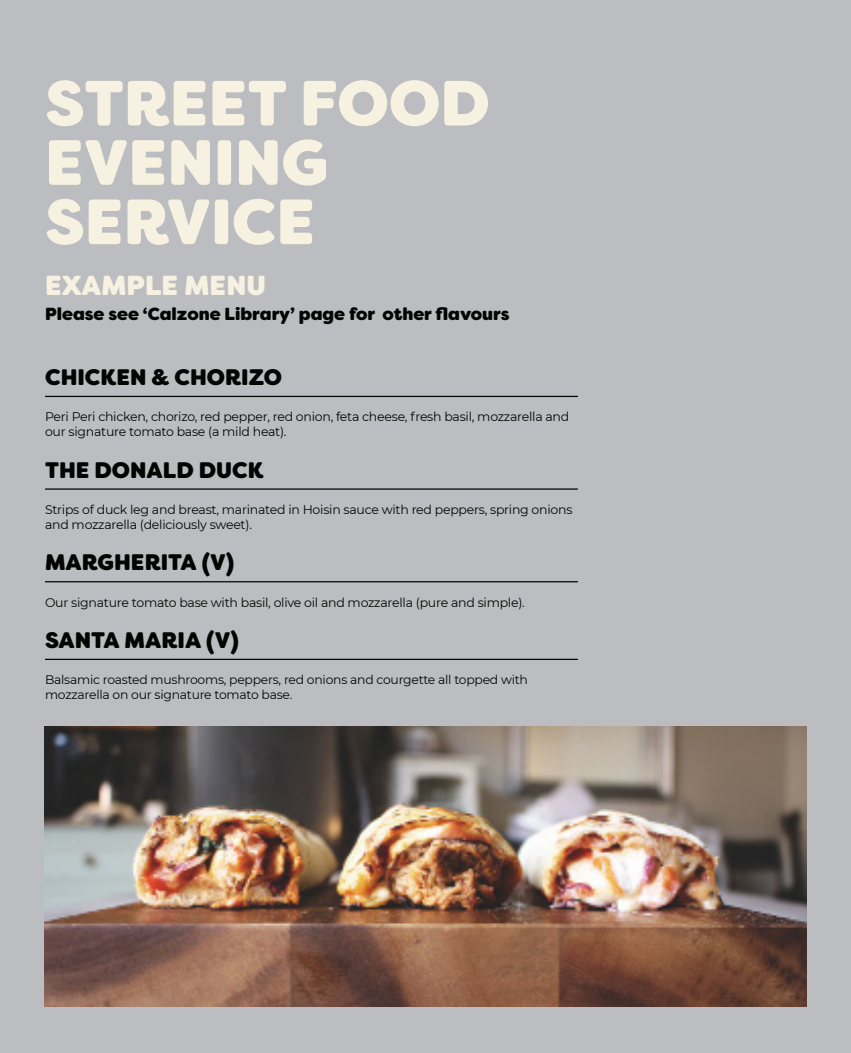
<style>
.page{position:relative;width:851px;height:1053px;background:#fff}
.page>*{position:absolute;margin:0;border:0;box-sizing:border-box;transform-origin:0 0}
.t1{font:800 63.75px/59.2px "Filson Soft W03";color:#f6f1e0}
.Sub_Head{font:800 27.5px "Filson Soft W03";color:#f6f1e0}
.Menu_Header{font:800 22.5px "Filson Soft W03";color:#040503}
.Sub_Head-2{font:800 17.5px "Filson Soft W03";color:#040503}
.Menu_Desciption{font:12.5px/15px "Montserrat";letter-spacing:-.02em;color:#040503}
.Menu_Desciption-2{font:12.38px/15px "Montserrat";letter-spacing:-.02em;color:#040507}
</style>
<div class="page">
<div style="left:0;top:0;width:850px;height:1052px;background:#bcbdc0"></div>
<hr style="left:45px;top:396px;width:533px;height:1px;background:#040503">
<hr style="left:45px;top:488px;width:533px;height:1px;background:#040503">
<hr style="left:45px;top:581px;width:533px;height:1px;background:#040503">
<hr style="left:45px;top:658px;width:533px;height:2px;background:#040503">
<img style="left:44px;top:726px;width:762px;height:279px">
<p class="t1" style="left:45px;top:74px;width:446px">STREET FOOD<br>EVENING<br>SERVICE</p>
<p class="Sub_Head" style="left:45px;top:267px;width:222px">EXAMPLE MENU</p>
<p class="Sub_Head-2" style="left:45px;top:303px;width:466px">Please see ‘Calzone Library’ page for other flavours</p>
<p class="Menu_Header" style="left:45px;top:363px;width:238px">CHICKEN &amp; CHORIZO</p>
<p class="Menu_Desciption" style="left:45px;top:409px;width:525px">Peri Peri chicken, chorizo, red pepper, red onion, feta cheese, fresh basil, mozzarella and our signature tomato base (a mild heat).</p>
<p class="Menu_Header" style="left:45px;top:455px;width:220px">THE DONALD DUCK</p>
<p class="Menu_Desciption" style="left:45px;top:501px;width:529px">Strips of duck leg and breast, marinated in Hoisin sauce with red peppers, spring onions and mozzarella (deliciously sweet).</p>
<p class="Menu_Header" style="left:45px;top:548px;width:191px">MARGHERITA (V)</p>
<p class="Menu_Desciption" style="left:45px;top:594px;width:481px">Our signature tomato base with basil, olive oil and mozzarella (pure and simple).</p>
<p class="Menu_Header" style="left:45px;top:625px;width:195px">SANTA MARIA (V)</p>
<p class="Menu_Desciption-2" style="left:45px;top:672px;width:484px">Balsamic roasted mushrooms, peppers, red onions and courgette all topped with mozzarella on our signature tomato base.</p>
</div>
